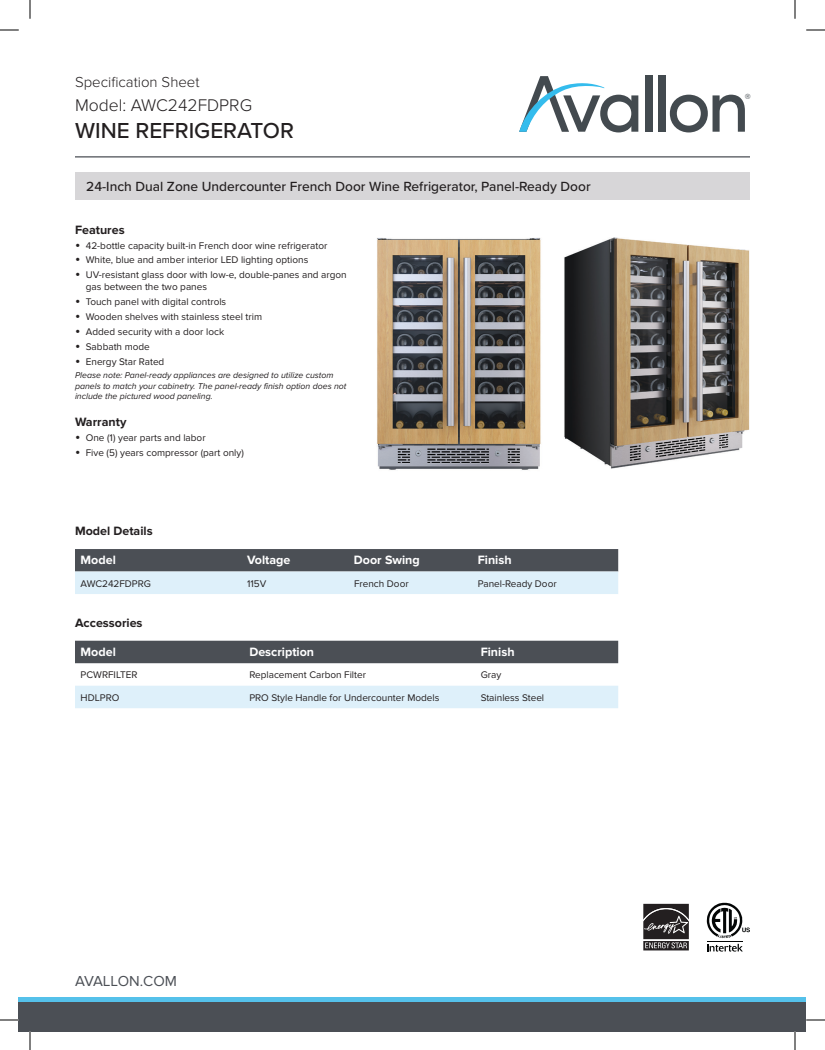
<style>
.page{position:relative;width:825px;height:1050px;background:#fff}
.page>*{position:absolute;margin:0;border:0;box-sizing:border-box;transform-origin:0 0}
.t1{font:500 22.5px "Proxima Nova";color:#231f20}
.t2{font:300 17.5px "Proxima Nova";color:#231f20}
.t3{font:300 15px "Proxima Nova";color:#231f20}
.t4{font:15px "Proxima Nova";color:#4b4f55}
.t5{font:500 13.75px "Proxima Nova";color:#231f20}
.t6{font:700 12.5px "Proxima Nova";color:#fff}
.t7{font:700 12.5px "Proxima Nova";color:#231f20}
.t8{font:12.12px "Proxima Nova";color:#434a4f}
.t9{font:10px/12px "Proxima Nova";color:#231f20}
.t10{font:italic 8.75px/10.5px "Proxima Nova";color:#231f20}
.s1{font-size:15px}
</style>
<div class="page">
<div style="left:19px;top:997px;width:787px;height:23px;background:#55c1ea"></div>
<div style="left:19px;top:1002px;width:787px;height:29px;background:#4b4f55"></div>
<hr style="left:707px;top:941px;width:35px;height:1px;background:#030505">
<svg style="left:707px;top:903px;width:43px;height:35px"></svg>
<svg style="left:707px;top:944px;width:36px;height:8px"></svg>
<svg style="left:643px;top:903px;width:46px;height:1px"></svg>
<svg style="left:643px;top:904px;width:46px;height:47px;background:#4f4c4c"></svg>
<svg style="left:75px;top:549px;width:543px;height:45px;background:#95a0a8"></svg>
<div style="left:75px;top:641px;width:543px;height:22px;background:#4b4f55"></div>
<div style="left:75px;top:686px;width:543px;height:22px;background:#def0fa"></div>
<hr style="left:75px;top:156px;width:675px;height:2px;background:#4b4f55">
<div style="left:75px;top:173px;width:675px;height:27px;background:#d7d6d8"></div>
<svg style="left:519px;top:76px;width:119px;height:56px"></svg>
<div style="left:645px;top:76px;width:7px;height:56px;background:#434a4f"></div>
<div style="left:658px;top:76px;width:7px;height:56px;background:#434a4f"></div>
<svg style="left:670px;top:95px;width:75px;height:37px"></svg>
<img style="left:564px;top:237px;width:186px;height:232px">
<img style="left:377px;top:238px;width:164px;height:232px">
<svg style="left:0;top:29px;width:19px;height:2px"></svg>
<svg style="left:806px;top:29px;width:19px;height:2px"></svg>
<svg style="left:0;top:1019px;width:19px;height:2px"></svg>
<svg style="left:806px;top:1019px;width:19px;height:2px"></svg>
<svg style="left:29px;top:0;width:2px;height:19px"></svg>
<svg style="left:29px;top:1031px;width:2px;height:19px"></svg>
<svg style="left:794px;top:0;width:2px;height:19px"></svg>
<svg style="left:794px;top:1031px;width:2px;height:19px"></svg>
<h3 class="t3" style="left:75px;top:73px;width:126px">Specification Sheet</h3>
<h2 class="t2" style="left:75px;top:95px;width:179px">Model: AWC242FDPRG</h2>
<h1 class="t1" style="left:75px;top:114px;width:221px">WINE REFRIGERATOR</h1>
<h3 class="t5" style="left:86px;top:176px;width:506px">24-Inch Dual Zone Undercounter French Door Wine Refrigerator, Panel-Ready Door</h3>
<p class="t7" style="left:75px;top:222px;width:51px">Features</p>
<p class="t9" style="left:75px;top:239px;width:254px"><span class="s1">•</span> 42-bottle capacity built-in French door wine refrigerator</p>
<p class="t9" style="left:75px;top:254px;width:235px"><span class="s1">•</span> White, blue and amber interior LED lighting options</p>
<p class="t9" style="left:86px;top:269px;width:262px;text-indent:-11px"><span class="s1">•</span> UV-resistant glass door with low-e, double-panes and argon gas between the two panes</p>
<p class="t9" style="left:75px;top:296px;width:153px"><span class="s1">•</span> Touch panel with digital controls</p>
<p class="t9" style="left:75px;top:311px;width:189px"><span class="s1">•</span> Wooden shelves with stainless steel trim</p>
<p class="t9" style="left:75px;top:326px;width:151px"><span class="s1">•</span> Added security with a door lock</p>
<p class="t9" style="left:75px;top:341px;width:76px"><span class="s1">•</span> Sabbath mode</p>
<p class="t9" style="left:75px;top:356px;width:91px"><span class="s1">•</span> Energy Star Rated</p>
<p class="t10" style="left:75px;top:370px;width:273px">Please note: Panel-ready appliances are designed to utilize custom panels to match your cabinetry. The panel-ready finish option does not include the pictured wood paneling.</p>
<p class="t7" style="left:75px;top:414px;width:53px">Warranty</p>
<p class="t9" style="left:75px;top:431px;width:132px"><span class="s1">•</span> One (1) year parts and labor</p>
<p class="t9" style="left:75px;top:446px;width:170px"><span class="s1">•</span> Five (5) years compressor (part only)</p>
<p class="t7" style="left:75px;top:524px;width:79px">Model Details</p>
<p class="t6" style="left:81px;top:553px;width:37px">Model</p>
<p class="t6" style="left:247px;top:553px;width:45px">Voltage</p>
<p class="t6" style="left:354px;top:553px;width:67px">Door Swing</p>
<p class="t6" style="left:478px;top:553px;width:35px">Finish</p>
<p class="t9" style="left:81px;top:578px;width:72px">AWC242FDPRG</p>
<p class="t9" style="left:247px;top:578px;width:21px">115V</p>
<p class="t9" style="left:354px;top:578px;width:56px">French Door</p>
<p class="t9" style="left:478px;top:578px;width:80px">Panel-Ready Door</p>
<p class="t7" style="left:75px;top:615px;width:69px">Accessories</p>
<p class="t6" style="left:81px;top:645px;width:37px">Model</p>
<p class="t6" style="left:249px;top:645px;width:66px">Description</p>
<p class="t6" style="left:481px;top:645px;width:35px">Finish</p>
<p class="t9" style="left:81px;top:669px;width:58px">PCWRFILTER</p>
<p class="t9" style="left:249px;top:669px;width:118px">Replacement Carbon Filter</p>
<p class="t9" style="left:481px;top:669px;width:22px">Gray</p>
<p class="t9" style="left:81px;top:692px;width:40px">HDLPRO</p>
<p class="t9" style="left:249px;top:692px;width:192px">PRO Style Handle for Undercounter Models</p>
<p class="t9" style="left:481px;top:692px;width:65px">Stainless Steel</p>
<h3 class="t4" style="left:75px;top:972px;width:104px">AVALLON.COM</h3>
<p class="t8" style="left:745px;top:89px;width:7px">®</p>
</div>
